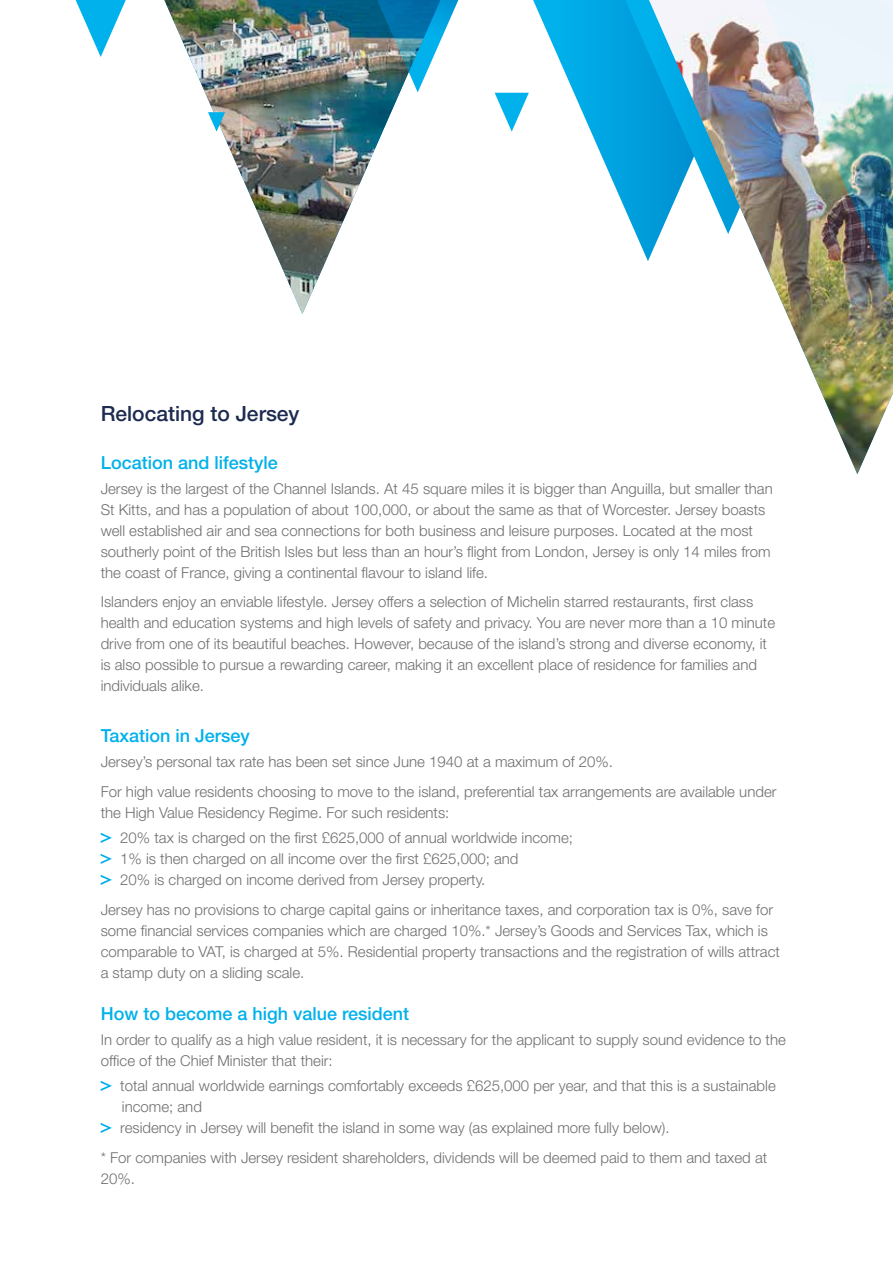
<style>
.page{position:relative;width:893px;height:1263px;background:#fff}
.page>*{position:absolute;margin:0;border:0;box-sizing:border-box;transform-origin:0 0}
.t1{font:500 21px "Helvetica Neue LT Pro";color:#1e2b50}
.t2{font:500 18px "Helvetica Neue LT Pro";color:#00b1eb}
.t3{font:300 15px/21px "Helvetica Neue LT Pro";color:#706f6f}
</style>
<div class="page">
<svg style="left:533px;top:0;width:116px;height:261px"></svg>
<svg style="left:625px;top:0;width:24px;height:234px;background:#06a2de"></svg>
<svg style="left:76px;top:0;width:50px;height:57px"></svg>
<img style="left:649px;top:0;width:244px;height:474px">
<img style="left:746px;top:0;width:147px;height:353px">
<img style="left:164px;top:0;width:254px;height:314px">
<svg style="left:495px;top:93px;width:34px;height:39px"></svg>
<img style="left:356px;top:0;width:103px;height:92px">
<svg style="left:208px;top:112px;width:17px;height:20px"></svg>
<svg style="left:101px;top:833px;width:11px;height:10px"></svg>
<svg style="left:101px;top:854px;width:11px;height:10px"></svg>
<svg style="left:101px;top:875px;width:11px;height:10px"></svg>
<svg style="left:101px;top:1081px;width:11px;height:10px"></svg>
<svg style="left:101px;top:1123px;width:11px;height:10px"></svg>
<h1 class="t1" style="left:101px;top:401px;width:200px">Relocating to Jersey</h1>
<p class="t2" style="left:101px;top:451px;width:179px">Location and lifestyle</p>
<p class="t3" style="left:101px;top:478px;width:674px">Jersey is the largest of the Channel Islands. At 45 square miles it is bigger than Anguilla, but smaller than St Kitts, and has a population of about 100,000, or about the same as that of Worcester. Jersey boasts well established air and sea connections for both business and leisure purposes. Located at the most southerly point of the British Isles but less than an hour’s flight from London, Jersey is only 14 miles from the coast of France, giving a continental flavour to island life.</p>
<p class="t3" style="left:101px;top:591px;width:676px">Islanders enjoy an enviable lifestyle. Jersey offers a selection of Michelin starred restaurants, first class health and education systems and high levels of safety and privacy. You are never more than a 10 minute drive from one of its beautiful beaches. However, because of the island’s strong and diverse economy, it is also possible to pursue a rewarding career, making it an excellent place of residence for families and individuals alike.</p>
<p class="t2" style="left:101px;top:725px;width:151px">Taxation in Jersey</p>
<p class="t3" style="left:101px;top:747px;width:677px;line-height:29.5px">Jersey’s personal tax rate has been set since June 1940 at a maximum of 20%.<br>For high value residents choosing to move to the island, preferential tax arrangements are available under</p>
<p class="t3" style="left:120px;top:799px;width:454px;line-height:25.2px;text-indent:-20px">the High Value Residency Regime. For such residents:<br>20% tax is charged on the first £625,000 of annual worldwide income;</p>
<p class="t3" style="left:120px;top:848px;width:400px">1% is then charged on all income over the first £625,000; and<br>20% is charged on income derived from Jersey property.</p>
<p class="t3" style="left:101px;top:898px;width:681px">Jersey has no provisions to charge capital gains or inheritance taxes, and corporation tax is 0%, save for some financial services companies which are charged 10%.* Jersey’s Goods and Services Tax, which is comparable to VAT, is charged at 5%. Residential property transactions and the registration of wills attract a stamp duty on a sliding scale.</p>
<p class="t2" style="left:101px;top:1002px;width:310px">How to become a high value resident</p>
<p class="t3" style="left:101px;top:1028px;width:687px">In order to qualify as a high value resident, it is necessary for the applicant to supply sound evidence to the office of the Chief Minister that their:</p>
<p class="t3" style="left:120px;top:1075px;width:657px">total annual worldwide earnings comfortably exceeds £625,000 per year, and that this is a sustainable income; and<br>residency in Jersey will benefit the island in some way (as explained more fully below).</p>
<p class="t3" style="left:101px;top:1146px;width:668px">* For companies with Jersey resident shareholders, dividends will be deemed paid to them and taxed at<br>20%.</p>
</div>
